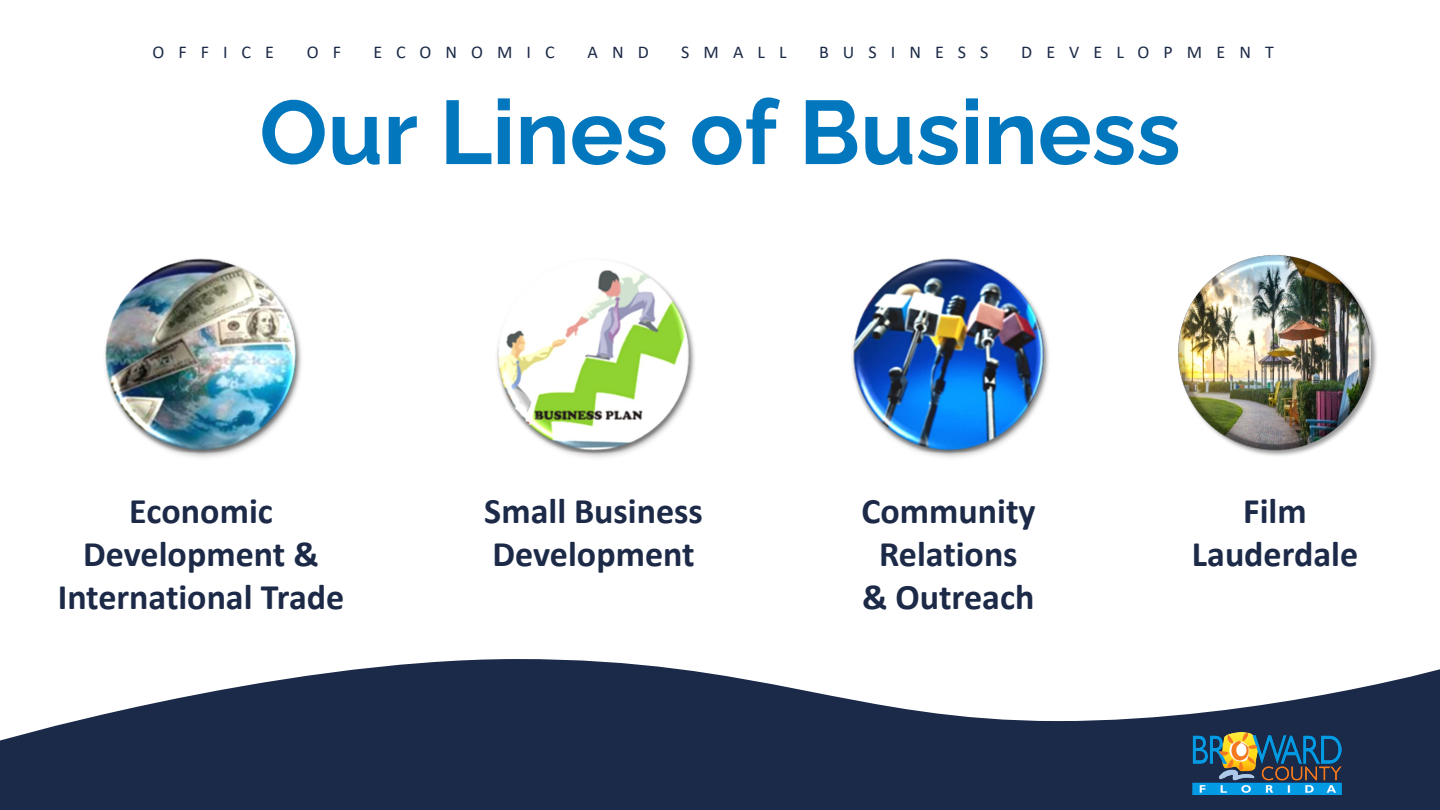
<style>
.page{position:relative;width:1440px;height:810px;background:#fff}
.page>*{position:absolute;margin:0;border:0;box-sizing:border-box;transform-origin:0 0}
.t1{font:700 90px "Raleway";color:#0277bd}
.t2{font:700 36px/43.2px "Calibri";color:#1c2a48;text-align:center}
.t3{font:18px "Calibri";letter-spacing:.78em;color:#1c2a48}
</style>
<div class="page">
<svg style="left:0;top:659px;width:1440px;height:151px;fill:#1b2a48"></svg>
<img style="left:1192px;top:732px;width:149px;height:62px">
<img style="left:104px;top:258px;width:198px;height:200px">
<img style="left:496px;top:260px;width:199px;height:198px">
<img style="left:851px;top:258px;width:198px;height:200px">
<img style="left:1178px;top:254px;width:199px;height:202px">
<p class="t3" style="left:152px;top:39px;width:123px">OFFICE</p>
<p class="t3" style="left:307px;top:39px;width:36px">O F</p>
<p class="t3" style="left:373px;top:39px;width:183px">ECONOMIC</p>
<p class="t3" style="left:587px;top:39px;width:63px">AND</p>
<p class="t3" style="left:681px;top:39px;width:107px">SMALL</p>
<p class="t3" style="left:819px;top:39px;width:171px">BUSINESS</p>
<p class="t3" style="left:1021px;top:39px;width:254px">DEVELOPMENT</p>
<p class="t1" style="left:259px;top:63px;width:923px">Our Lines of Business</p>
<p class="t2" style="left:58px;top:489px;width:288px">Economic<br>Development &amp;<br>International Trade</p>
<p class="t2" style="left:484px;top:489px;width:220px;text-align:left">Small Business<br>Development</p>
<p class="t2" style="left:861px;top:489px;width:176px">Community<br>Relations<br>&amp; Outreach</p>
<p class="t2" style="left:1192px;top:489px;width:168px">Film<br>Lauderdale</p>
</div>
